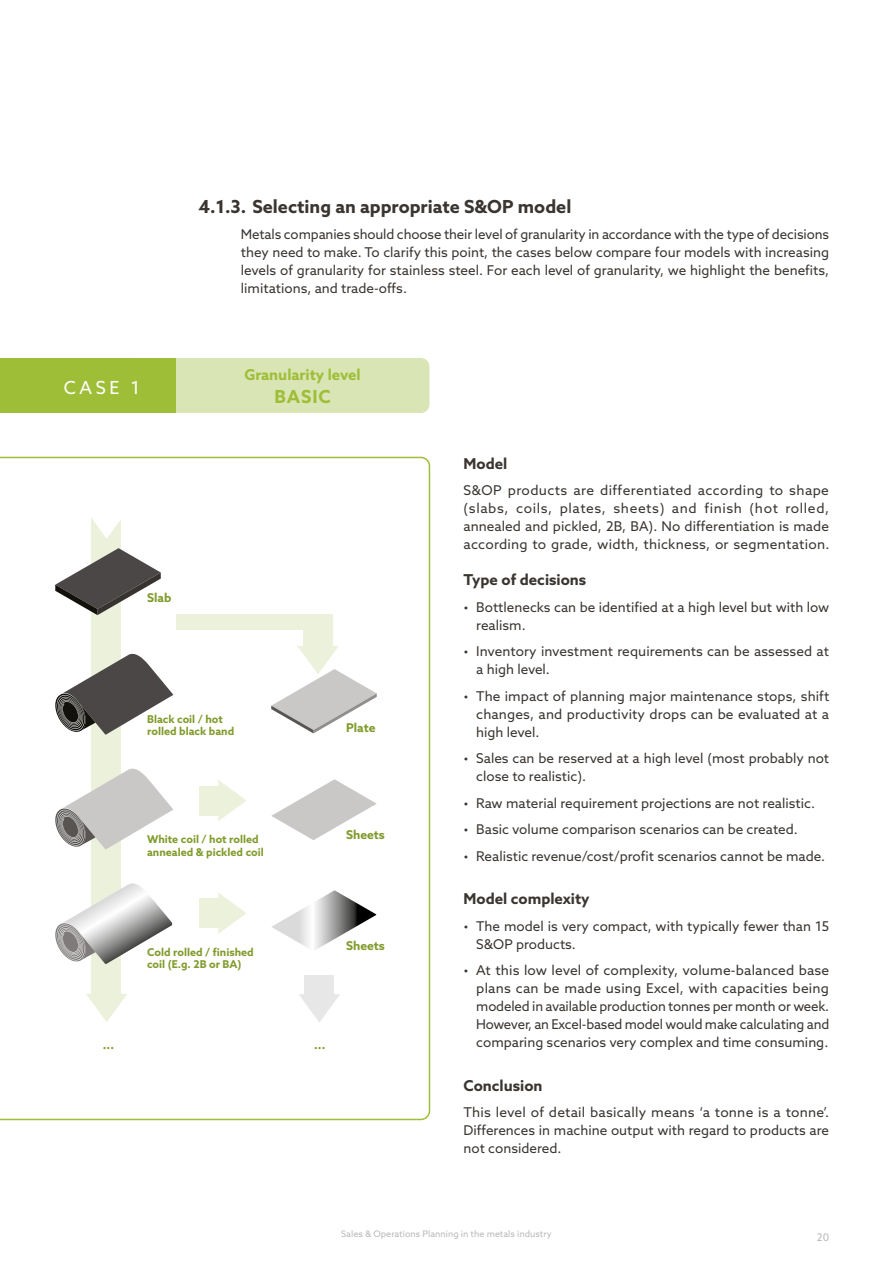
<style>
.page{position:relative;width:893px;height:1263px;background:#fff}
.page>*{position:absolute;margin:0;border:0;box-sizing:border-box;transform-origin:0 0}
.t1{font:700 18px "Azo Sans";color:#3a3531}
.t2{font:700 18px "Azo Sans";letter-spacing:.05em;color:#9fbe37}
.t3{font:18px "Azo Sans";color:#fff}
.t4{font:700 15px "Azo Sans";color:#3a3531}
.t5{font:700 15px "Azo Sans";color:#9fbe37}
.t6{font:13.5px/18px "Azo Sans";color:#3a3531;text-align:justify}
.t7{font:700 12.15px "Azo Sans";color:#819c2d}
.t8{font:700 10.8px/12.1px "Azo Sans";color:#819c2d}
.t9{font:10.5px "Azo Sans";color:#bcb9b8}
.t10{font:9px "Azo Sans";color:#bcb9b8}
</style>
<div class="page">
<div style="left:176px;top:358px;width:253px;height:55px;background:#dae5b6"></div>
<svg style="left:0;top:457px;width:430px;height:663px"></svg>
<div style="left:0;top:358px;width:176px;height:55px;background:#9fbe37"></div>
<div style="left:92px;top:516px;width:29px;height:481px;background:#ecf1dc"></div>
<svg style="left:86px;top:994px;width:41px;height:28px"></svg>
<svg style="left:55px;top:548px;width:106px;height:67px"></svg>
<svg style="left:54px;top:651px;width:119px;height:84px"></svg>
<svg style="left:54px;top:766px;width:119px;height:83px"></svg>
<svg style="left:54px;top:883px;width:118px;height:81px"></svg>
<svg style="left:271px;top:779px;width:106px;height:61px"></svg>
<svg style="left:271px;top:890px;width:105px;height:61px"></svg>
<div style="left:199px;top:899px;width:23px;height:29px;background:#ecf1dc"></div>
<svg style="left:218px;top:892px;width:29px;height:42px"></svg>
<div style="left:305px;top:975px;width:29px;height:23px;background:#e8e7e7"></div>
<svg style="left:299px;top:994px;width:41px;height:29px"></svg>
<div style="left:199px;top:786px;width:23px;height:29px;background:#ecf1dc"></div>
<svg style="left:218px;top:780px;width:29px;height:41px"></svg>
<svg style="left:86px;top:510px;width:41px;height:29px"></svg>
<div style="left:303px;top:615px;width:30px;height:34px;background:#ecf1dc"></div>
<svg style="left:271px;top:646px;width:106px;height:87px"></svg>
<div style="left:176px;top:614px;width:157px;height:16px;background:#ecf1dc"></div>
<h1 class="t3" style="left:64px;top:376px;width:78px">CASE 1</h1>
<h1 class="t1" style="left:198px;top:194px;width:374px">4.1.3. Selecting an appropriate S&amp;OP model</h1>
<p class="t6" style="left:241px;top:225px;width:590px">Metals companies should choose their level of granularity in accordance with the type of decisions they need to make. To clarify this point, the cases below compare four models with increasing levels of granularity for stainless steel. For each level of granularity, we highlight the benefits, limitations, and trade-offs.</p>
<p class="t5" style="left:244px;top:365px;width:118px">Granularity level</p>
<h1 class="t2" style="left:274px;top:385px;width:58px">BASIC</h1>
<p class="t7" style="left:147px;top:589px;width:26px">Slab</p>
<p class="t8" style="left:147px;top:713px;width:89px">Black coil / hot rolled black band</p>
<p class="t7" style="left:346px;top:720px;width:31px">Plate</p>
<p class="t8" style="left:147px;top:833px;width:118px">White coil / hot rolled annealed &amp; pickled coil</p>
<p class="t7" style="left:346px;top:826px;width:40px">Sheets</p>
<p class="t8" style="left:147px;top:945px;width:108px">Cold rolled / finished coil (E.g. 2B or BA)</p>
<p class="t7" style="left:346px;top:938px;width:40px">Sheets</p>
<p class="t7" style="left:103px;top:1036px;width:13px">...</p>
<p class="t7" style="left:314px;top:1036px;width:13px">...</p>
<p class="t4" style="left:463px;top:453px;width:45px">Model</p>
<p class="t6" style="left:463px;top:481px;width:367px">S&amp;OP products are differentiated according to shape (slabs, coils, plates, sheets) and finish (hot rolled, annealed and pickled, 2B, BA). No differentiation is made according to grade, width, thickness, or segmentation.</p>
<p class="t4" style="left:463px;top:570px;width:124px">Type of decisions</p>
<p class="t6" style="left:476px;top:598px;width:354px;text-indent:-13px">• Bottlenecks can be identified at a high level but with low realism.</p>
<p class="t6" style="left:476px;top:642px;width:354px;text-indent:-13px">• Inventory investment requirements can be assessed at a high level.</p>
<p class="t6" style="left:476px;top:687px;width:355px;text-indent:-13px">• The impact of planning major maintenance stops, shift changes, and productivity drops can be evaluated at a high level.</p>
<p class="t6" style="left:476px;top:749px;width:354px;text-indent:-13px">• Sales can be reserved at a high level (most probably not close to realistic).</p>
<p class="t6" style="left:463px;top:794px;width:353px">• Raw material requirement projections are not realistic.</p>
<p class="t6" style="left:463px;top:820px;width:336px">• Basic volume comparison scenarios can be created.</p>
<p class="t6" style="left:463px;top:847px;width:363px">• Realistic revenue/cost/profit scenarios cannot be made.</p>
<p class="t4" style="left:463px;top:889px;width:128px">Model complexity</p>
<p class="t6" style="left:476px;top:917px;width:354px;text-indent:-13px">• The model is very compact, with typically fewer than 15<br>S&amp;OP products.</p>
<p class="t6" style="left:476px;top:961px;width:354px;text-indent:-13px">• At this low level of complexity, volume-balanced base plans can be made using Excel, with capacities being modeled in available production tonnes per month or week.<br>However, an Excel-based model would make calculating and comparing scenarios very complex and time consuming.</p>
<p class="t4" style="left:463px;top:1075px;width:81px">Conclusion</p>
<p class="t6" style="left:463px;top:1103px;width:367px">This level of detail basically means ‘a tonne is a tonne’.<br>Differences in machine output with regard to products are not considered.</p>
<p class="t10" style="left:341px;top:1228px;width:212px">Sales &amp; Operations Planning in the metals industry</p>
<p class="t9" style="left:817px;top:1230px;width:14px">20</p>
</div>
